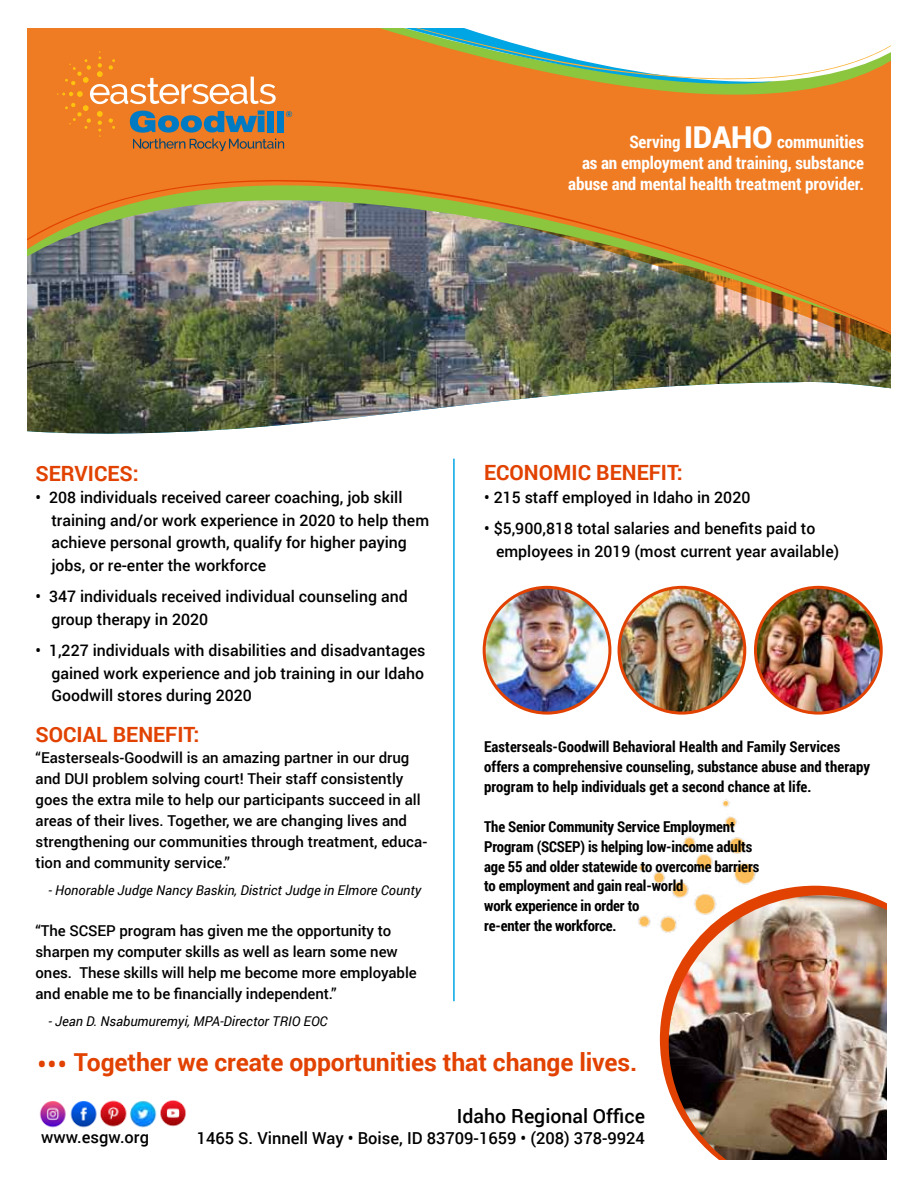
<style>
.page{position:relative;width:918px;height:1188px;background:#fff}
.page>*{position:absolute;margin:0;border:0;box-sizing:border-box;transform-origin:0 0}
.t1{font:700 24.75px "Roboto";letter-spacing:-.005em;color:#e24201}
.t2{font:700 21px "Roboto";color:#e24201}
.t3{font:500 19.5px "Roboto";color:#000}
.t4{font:700 17.25px/21.3px "Roboto Condensed";letter-spacing:-.005em;color:#fff;text-align:right}
.t5{font:500 16.5px "Roboto";color:#000}
.t6{font:500 15.9px/22.5px "Roboto";color:#000}
.t7{font:500 15px/21px "Roboto";color:#000}
.t8{font:700 15px/20px "Roboto Condensed";letter-spacing:-.01em;color:#000}
.t9{font:italic 13.5px "Roboto";color:#000}
.s1{font-family:"Roboto";font-weight:900;font-size:30.15px}
</style>
<div class="page">
<img style="left:27px;top:358px;width:864px;height:76px">
<img style="left:299px;top:358px;width:592px;height:24px">
<div style="left:27px;top:28px;width:864px;height:330px;background:#ef7b22"></div>
<div style="left:171px;top:28px;width:604px;height:77px;background:#ef7b22"></div>
<img style="left:27px;top:165px;width:864px;height:192px">
<svg style="left:180px;top:28px;width:711px;height:62px"></svg>
<svg style="left:57px;top:51px;width:235px;height:100px;background:#d68441"></svg>
<svg style="left:660px;top:886px;width:208px;height:205px;fill:#e24201"></svg>
<img style="left:669px;top:895px;width:218px;height:265px">
<hr style="left:453px;top:459px;width:2px;height:542px;background:#00a5e3">
<img style="left:638px;top:799px;width:153px;height:174px">
<img style="left:619px;top:588px;width:126px;height:123px">
<div style="left:618px;top:586px;width:128px;height:129px;border:3px solid #e24201;border-radius:50%"></div>
<img style="left:755px;top:587px;width:126px;height:126px;border-radius:63px">
<div style="left:754px;top:586px;width:129px;height:129px;border:3px solid #e24201;border-radius:50%"></div>
<img style="left:484px;top:587px;width:126px;height:126px;border-radius:63px">
<div style="left:483px;top:586px;width:128px;height:129px;border:3px solid #e24201;border-radius:50%"></div>
<img style="left:39px;top:1101px;width:58px;height:27px">
<img style="left:100px;top:1100px;width:22px;height:27px">
<img style="left:122px;top:1100px;width:35px;height:28px">
<img style="left:160px;top:1100px;width:26px;height:27px">
<p class="t4" style="left:568px;top:130px;width:297px">Serving <span class="s1">Idaho</span> communities<br>as an employment and training, substance abuse and mental health treatment provider.</p>
<h2 class="t2" style="left:36px;top:458px;width:105px">SERVICES:</h2>
<p class="t6" style="left:51px;top:486px;width:379px;text-indent:-16px">• 208 individuals received career coaching, job skill training and/or work experience in 2020 to help them achieve personal growth, qualify for higher paying jobs, or re-enter the workforce</p>
<p class="t6" style="left:51px;top:585px;width:358px;text-indent:-16px">• 347 individuals received individual counseling and group therapy in 2020</p>
<p class="t6" style="left:51px;top:639px;width:376px;text-align:justify;text-indent:-16px">• 1,227 individuals with disabilities and disadvantages gained work experience and job training in our Idaho Goodwill stores during 2020</p>
<h2 class="t2" style="left:36px;top:720px;width:165px">SOCIAL BENEFIT:</h2>
<p class="t7" style="left:36px;top:747px;width:393px">“Easterseals-Goodwill is an amazing partner in our drug and DUI problem solving court! Their staff consistently goes the extra mile to help our participants succeed in all areas of their lives. Together, we are changing lives and strengthening our communities through treatment, educa&shy;tion and community service.”</p>
<p class="t9" style="left:48px;top:881px;width:375px">- Honorable Judge Nancy Baskin, District Judge in Elmore County</p>
<p class="t7" style="left:36px;top:920px;width:383px">“The SCSEP program has given me the opportunity to sharpen my computer skills as well as learn some new ones. These skills will help me become more employable and enable me to be financially independent.”</p>
<p class="t9" style="left:48px;top:1012px;width:281px">- Jean D. Nsabumuremyi, MPA-Director TRIO EOC</p>
<h2 class="t2" style="left:484px;top:458px;width:200px">ECONOMIC BENEFIT:</h2>
<p class="t6" style="left:484px;top:485px;width:268px">• 215 staff employed in Idaho in 2020</p>
<p class="t6" style="left:496px;top:517px;width:345px;text-indent:-12px">• $5,900,818 total salaries and benefits paid to employees in 2019 (most current year available)</p>
<p class="t8" style="left:484px;top:736px;width:388px">Easterseals-Goodwill Behavioral Health and Family Services offers a comprehensive counseling, substance abuse and therapy program to help individuals get a second chance at life.</p>
<p class="t8" style="left:484px;top:816px;width:277px">The Senior Community Service Employment Program (SCSEP) is helping low-income adults age 55 and older statewide to overcome barriers to employment and gain real-world<br>work experience in order to<br>re-enter the workforce.</p>
<h1 class="t1" style="left:38px;top:1045px;width:601px">••• Together we create opportunities that change lives.</h1>
<p class="t5" style="left:41px;top:1126px;width:109px">www.esgw.org</p>
<p class="t3" style="left:457px;top:1102px;width:190px">Idaho Regional Office</p>
<p class="t5" style="left:197px;top:1126px;width:450px">1465 S. Vinnell Way • Boise, ID 83709-1659 • (208) 378-9924</p>
</div>
